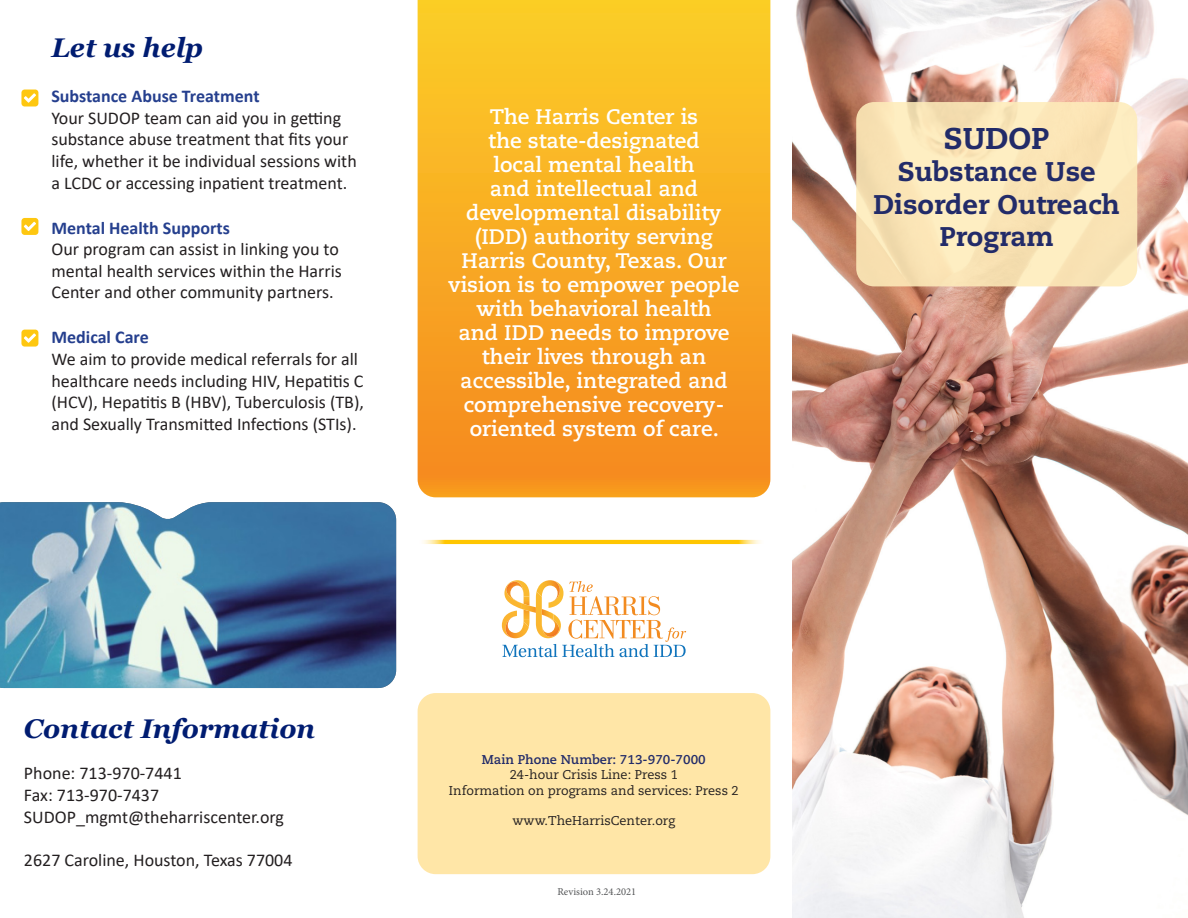
<style>
.page{position:relative;width:1188px;height:918px;background:#fff}
.page>*{position:absolute;margin:0;border:0;box-sizing:border-box;transform-origin:0 0}
.t1{font:800 30px "Caecilia LT Std";color:#222b69}
.t2{font:800 27px/32.4px "Caecilia LT Std";color:#222b69;text-align:center}
._18pt_Bold_Lea_20{font:italic 700 27px "Georgia";color:#001c71}
._9pt_Reg_Lea_12{font:700 21px/24px "Caecilia LT Std";color:#fff;text-align:center}
.t3{font:18px/21.6px "Calibri";color:#231f20}
.t4{font:700 18px "Calibri";color:#253f8e}
.t5{font:12.75px "Caecilia LT Std";color:#231f20}
.t6{font:700 12.75px "Caecilia LT Std";color:#222b69}
.t7{font:10.5px "Minion Pro";color:#545557}
</style>
<div class="page">
<img style="left:0;top:502px;width:396px;height:186px">
<svg style="left:21px;top:90px;width:17px;height:16px"></svg>
<svg style="left:21px;top:218px;width:17px;height:17px"></svg>
<svg style="left:21px;top:330px;width:17px;height:17px"></svg>
<img style="left:792px;top:0;width:396px;height:918px">
<div style="left:856px;top:102px;width:281px;height:184px;background:#fae4b6;border-radius:18px"></div>
<svg style="left:418px;top:0;width:352px;height:497px;background:#f8ab22"></svg>
<div style="left:418px;top:693px;width:352px;height:181px;background:#ffe6a7;border-radius:18px"></div>
<hr style="left:418px;top:540px;width:347px;height:4px;background:#ffc600">
<svg style="left:502px;top:580px;width:184px;height:77px"></svg>
<p class="_18pt_Bold_Lea_20" style="left:51px;top:30px;width:153px">Let us help</p>
<p class="t4" style="left:51px;top:83px;width:210px">Substance Abuse Treatment</p>
<p class="t3" style="left:51px;top:107px;width:307px">Your SUDOP team can aid you in getting substance abuse treatment that fits your life, whether it be individual sessions with a LCDC or accessing inpatient treatment.</p>
<p class="t4" style="left:51px;top:215px;width:180px">Mental Health Supports</p>
<p class="t3" style="left:51px;top:238px;width:292px">Our program can assist in linking you to mental health services within the Harris<br>Center and other community partners.</p>
<p class="t4" style="left:51px;top:325px;width:99px">Medical Care</p>
<p class="t3" style="left:51px;top:348px;width:314px">We aim to provide medical referrals for all healthcare needs including HIV, Hepatitis C (HCV), Hepatitis B (HBV), Tuberculosis (TB), and Sexually Transmitted Infections (STIs).</p>
<p class="_9pt_Reg_Lea_12" style="left:449px;top:105px;width:292px">The Harris Center is<br>the state-designated<br>local mental health<br>and intellectual and developmental disability (IDD) authority serving<br>Harris County, Texas. Our vision is to empower people with behavioral health<br>and IDD needs to improve their lives through an accessible, integrated and comprehensive recovery&shy;oriented system of care.</p>
<p class="_18pt_Bold_Lea_20" style="left:24px;top:711px;width:293px">Contact Information</p>
<p class="t3" style="left:24px;top:762px;width:159px">Phone: 713-970-7441</p>
<p class="t3" style="left:24px;top:784px;width:137px">Fax: 713-970-7437</p>
<p class="t3" style="left:24px;top:805px;width:262px">SUDOP_mgmt@theharriscenter.org</p>
<p class="t3" style="left:24px;top:849px;width:270px">2627 Caroline, Houston, Texas 77004</p>
<p class="t6" style="left:482px;top:752px;width:226px">Main Phone Number: 713-970-7000</p>
<p class="t5" style="left:510px;top:768px;width:169px">24-hour Crisis Line: Press 1</p>
<p class="t5" style="left:449px;top:783px;width:291px">Information on programs and services: Press 2</p>
<p class="t5" style="left:513px;top:813px;width:164px">www.TheHarrisCenter.org</p>
<p class="t7" style="left:557px;top:885px;width:80px">Revision 3.24.2021</p>
<p class="t1" style="left:944px;top:120px;width:107px">SUDOP</p>
<p class="t2" style="left:874px;top:156px;width:248px">Substance Use<br>Disorder Outreach<br>Program</p>
</div>
